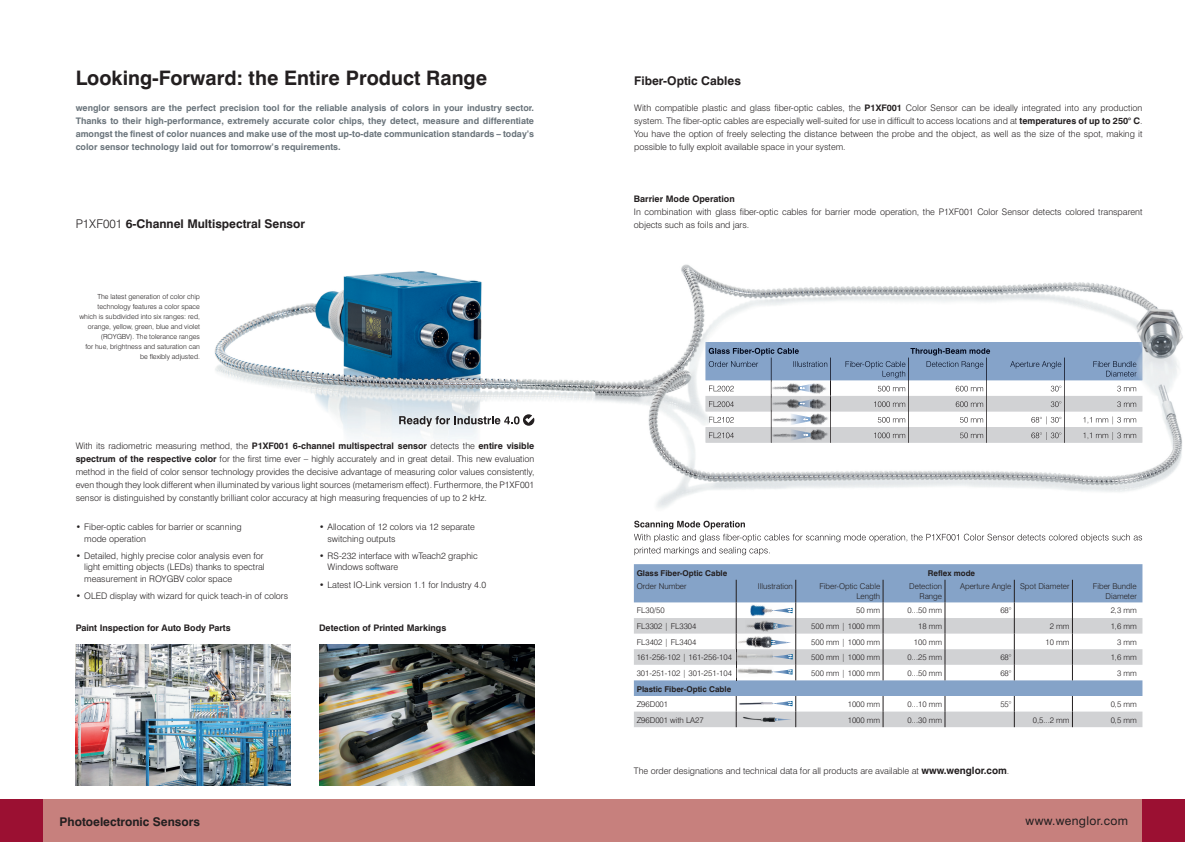
<style>
.page{position:relative;width:1185px;height:842px;background:#fff}
.page>*{position:absolute;margin:0;border:0;box-sizing:border-box;transform-origin:0 0}
.t1{font:700 20px "Swiss 721 BT";color:#231f20}
.t2{font:700 12px "Swiss 721 BT";color:#231f20}
.t3{font:12px "Swiss 721 BT";letter-spacing:.03em;color:#231f20}
.t4{font:300 9px/13px "Swiss 721 BT";color:#231f20}
.t5{font:700 9px/13px "Swiss 721 BT";color:#6a747b;text-align:justify}
.t6{font:700 9px "Swiss 721 BT";color:#231f20}
.t7{font:300 8px/9.6px "Swiss 721 BT";color:#231f20;text-align:right}
.t8{font:700 8px "Swiss 721 BT";color:#231f20}
.t9{font:300 7px/10px "Swiss 721 BT";color:#231f20;text-align:right}
.s1{font-weight:300}
.s2{font-weight:700}
.s3{font-weight:700;font-size:10px}
</style>
<div class="page">
<div style="left:43px;top:799px;width:552px;height:43px;background:#c7807d"></div>
<div style="left:0;top:799px;width:43px;height:43px;background:#9b1032"></div>
<img style="left:214px;top:271px;width:381px;height:169px">
<img style="left:76px;top:645px;width:215px;height:140px">
<img style="left:319px;top:645px;width:215px;height:140px">
<svg style="left:399px;top:414px;width:135px;height:13px"></svg>
<div style="left:595px;top:799px;width:590px;height:43px;background:#c7807d"></div>
<div style="left:1142px;top:799px;width:43px;height:43px;background:#9b1032"></div>
<svg style="left:634px;top:564px;width:508px;height:54px;fill:#85a3c8"></svg>
<svg style="left:634px;top:618px;width:508px;height:109px"></svg>
<svg style="left:883px;top:696px;width:1px;height:31px"></svg>
<svg style="left:945px;top:696px;width:1px;height:31px"></svg>
<svg style="left:1014px;top:696px;width:1px;height:31px"></svg>
<svg style="left:1072px;top:696px;width:1px;height:31px"></svg>
<svg style="left:736px;top:696px;width:1px;height:31px"></svg>
<svg style="left:883px;top:580px;width:1px;height:100px"></svg>
<svg style="left:945px;top:580px;width:1px;height:100px"></svg>
<svg style="left:1014px;top:580px;width:1px;height:100px"></svg>
<svg style="left:1072px;top:580px;width:1px;height:100px"></svg>
<img style="left:737px;top:634px;width:8px;height:15px">
<img style="left:737px;top:651px;width:8px;height:10px">
<img style="left:737px;top:666px;width:8px;height:12px">
<svg style="left:736px;top:580px;width:1px;height:100px"></svg>
<svg style="left:745px;top:580px;width:51px;height:100px"></svg>
<div style="left:738px;top:696px;width:55px;height:15px;background:#fff"></div>
<img style="left:739px;top:702px;width:33px;height:3px">
<img style="left:741px;top:717px;width:31px;height:5px">
<svg style="left:772px;top:696px;width:24px;height:31px"></svg>
<img style="left:595px;top:264px;width:588px;height:292px">
<svg style="left:705px;top:342px;width:437px;height:101px"></svg>
<img style="left:874px;top:432px;width:31px;height:6px">
<img style="left:960px;top:432px;width:23px;height:6px">
<img style="left:1031px;top:432px;width:30px;height:8px">
<img style="left:1083px;top:432px;width:53px;height:8px">
<img style="left:634px;top:521px;width:111px;height:8px">
<img style="left:634px;top:534px;width:508px;height:8px">
<img style="left:634px;top:547px;width:136px;height:8px">
<h1 class="t1" style="left:76px;top:66px;width:413px">Looking-Forward: the Entire Product Range</h1>
<p class="t5" style="left:76px;top:102px;width:460px">wenglor sensors are the perfect precision tool for the reliable analysis of colors in your industry sector.<br>Thanks to their high-performance, extremely accurate color chips, they detect, measure and differentiate amongst the finest of color nuances and make use of the most up-to-date communication standards – today’s color sensor technology laid out for tomorrow’s requirements.</p>
<h2 class="t2" style="left:76px;top:217px;width:231px"><span class="s1">P1XF001</span> 6-Channel Multispectral Sensor</h2>
<p class="t9" style="left:79px;top:291px;width:122px">The latest generation of color chip technology features a color space which is subdivided into six ranges: red, orange, yellow, green, blue and violet (ROYGBV). The tolerance ranges<br>for hue, brightness and saturation can be flexibly adjusted.</p>
<p class="t4" style="left:76px;top:440px;width:460px;text-align:justify">With its radiometric measuring method, the <span class="s2">P1XF001 6-channel multispectral sensor</span> detects the <span class="s2">entire visible spectrum of the respective color</span> for the first time ever – highly accurately and in great detail. This new evaluation method in the field of color sensor technology provides the decisive advantage of measuring color values consistently, even though they look different when illuminated by various light sources (metamerism effect). Furthermore, the P1XF001 sensor is distinguished by constantly brilliant color accuracy at high measuring frequencies of up to 2 kHz.</p>
<p class="t4" style="left:84px;top:521px;width:159px;line-height:11.5px;text-indent:-9px">• Fiber-optic cables for barrier or scanning mode operation</p>
<p class="t4" style="left:84px;top:550px;width:182px;line-height:11.5px;text-indent:-9px">• Detailed, highly precise color analysis even for light emitting objects (LEDs) thanks to spectral measurement in ROYGBV color space</p>
<p class="t4" style="left:76px;top:589px;width:214px">• OLED display with wizard for quick teach-in of colors</p>
<p class="t4" style="left:328px;top:521px;width:149px;line-height:11.5px;text-indent:-9px">• Allocation of 12 colors via 12 separate switching outputs</p>
<p class="t4" style="left:328px;top:550px;width:152px;line-height:11.5px;text-indent:-9px">• RS-232 interface with wTeach2 graphic<br>Windows software</p>
<p class="t4" style="left:319px;top:578px;width:169px">• Latest IO-Link version 1.1 for Industry 4.0</p>
<p class="t6" style="left:76px;top:623px;width:157px">Paint Inspection for Auto Body Parts</p>
<p class="t6" style="left:319px;top:623px;width:129px">Detection of Printed Markings</p>
<h2 class="t2" style="left:60px;top:814px;width:142px">Photoelectronic Sensors</h2>
<h2 class="t2" style="left:634px;top:74px;width:108px">Fiber-Optic Cables</h2>
<p class="t4" style="left:634px;top:102px;width:510px;text-align:justify">With compatible plastic and glass fiber-optic cables, the <span class="s2">P1XF001</span> Color Sensor can be ideally integrated into any production system. The fiber-optic cables are especially well-suited for use in difficult to access locations and at <span class="s2">temperatures of up to 250° C</span>.<br>You have the option of freely selecting the distance between the probe and the object, as well as the size of the spot, making it possible to fully exploit available space in your system.</p>
<p class="t6" style="left:634px;top:194px;width:102px">Barrier Mode Operation</p>
<p class="t4" style="left:634px;top:205px;width:510px">In combination with glass fiber-optic cables for barrier mode operation, the P1XF001 Color Sensor detects colored transparent objects such as foils and jars.</p>
<p class="t8" style="left:637px;top:568px;width:92px">Glass Fiber-Optic Cable</p>
<p class="t8" style="left:928px;top:568px;width:49px">Reflex mode</p>
<p class="t7" style="left:637px;top:581px;width:51px">Order Number</p>
<p class="t7" style="left:758px;top:581px;width:36px">Illustration</p>
<p class="t7" style="left:819px;top:581px;width:62px">Fiber-Optic Cable<br>Length</p>
<p class="t7" style="left:909px;top:581px;width:34px">Detection<br>Range</p>
<p class="t7" style="left:960px;top:581px;width:111px">Aperture Angle Spot Diameter</p>
<p class="t7" style="left:1093px;top:581px;width:45px">Fiber Bundle<br>Diameter</p>
<p class="t7" style="left:637px;top:606px;width:30px">FL30/50</p>
<p class="t7" style="left:856px;top:606px;width:25px">50 mm</p>
<p class="t7" style="left:907px;top:606px;width:36px">0...50 mm</p>
<p class="t7" style="left:1000px;top:606px;width:13px">68°</p>
<p class="t7" style="left:1111px;top:606px;width:28px">2,3 mm</p>
<p class="t7" style="left:637px;top:621px;width:61px">FL3302 | FL3304</p>
<p class="t7" style="left:811px;top:621px;width:70px">500 mm | 1000 mm</p>
<p class="t7" style="left:918px;top:621px;width:25px">18 mm</p>
<p class="t7" style="left:1050px;top:621px;width:21px">2 mm</p>
<p class="t7" style="left:1111px;top:621px;width:28px">1,6 mm</p>
<p class="t7" style="left:637px;top:637px;width:61px">FL3402 | FL3404</p>
<p class="t7" style="left:811px;top:637px;width:70px">500 mm | 1000 mm</p>
<p class="t7" style="left:914px;top:637px;width:30px">100 mm</p>
<p class="t7" style="left:1046px;top:637px;width:25px">10 mm</p>
<p class="t7" style="left:1117px;top:637px;width:21px">3 mm</p>
<p class="t7" style="left:637px;top:652px;width:97px">161-256-102 | 161-256-104</p>
<p class="t7" style="left:811px;top:652px;width:70px">500 mm | 1000 mm</p>
<p class="t7" style="left:907px;top:652px;width:36px">0...25 mm</p>
<p class="t7" style="left:1000px;top:652px;width:13px">68°</p>
<p class="t7" style="left:1111px;top:652px;width:28px">1,6 mm</p>
<p class="t7" style="left:637px;top:668px;width:97px">301-251-102 | 301-251-104</p>
<p class="t7" style="left:811px;top:668px;width:70px">500 mm | 1000 mm</p>
<p class="t7" style="left:907px;top:668px;width:36px">0...50 mm</p>
<p class="t7" style="left:1000px;top:668px;width:13px">68°</p>
<p class="t7" style="left:1117px;top:668px;width:21px">3 mm</p>
<p class="t8" style="left:637px;top:684px;width:96px">Plastic Fiber-Optic Cable</p>
<p class="t7" style="left:637px;top:699px;width:33px">Z96D001</p>
<p class="t7" style="left:848px;top:699px;width:34px">1000 mm</p>
<p class="t7" style="left:907px;top:699px;width:36px">0...10 mm</p>
<p class="t7" style="left:1000px;top:699px;width:13px">55°</p>
<p class="t7" style="left:1111px;top:699px;width:28px">0,5 mm</p>
<p class="t7" style="left:637px;top:715px;width:68px">Z96D001 with LA27</p>
<p class="t7" style="left:848px;top:715px;width:34px">1000 mm</p>
<p class="t7" style="left:907px;top:715px;width:36px">0...30 mm</p>
<p class="t7" style="left:1033px;top:715px;width:38px">0,5...2 mm</p>
<p class="t7" style="left:1111px;top:715px;width:28px">0,5 mm</p>
<p class="t4" style="left:634px;top:765px;width:377px">The order designations and technical data for all products are available at <span class="s3">www.wenglor.com</span>.</p>
<h2 class="t3" style="left:1025px;top:814px;width:104px">www.wenglor.com</h2>
</div>
